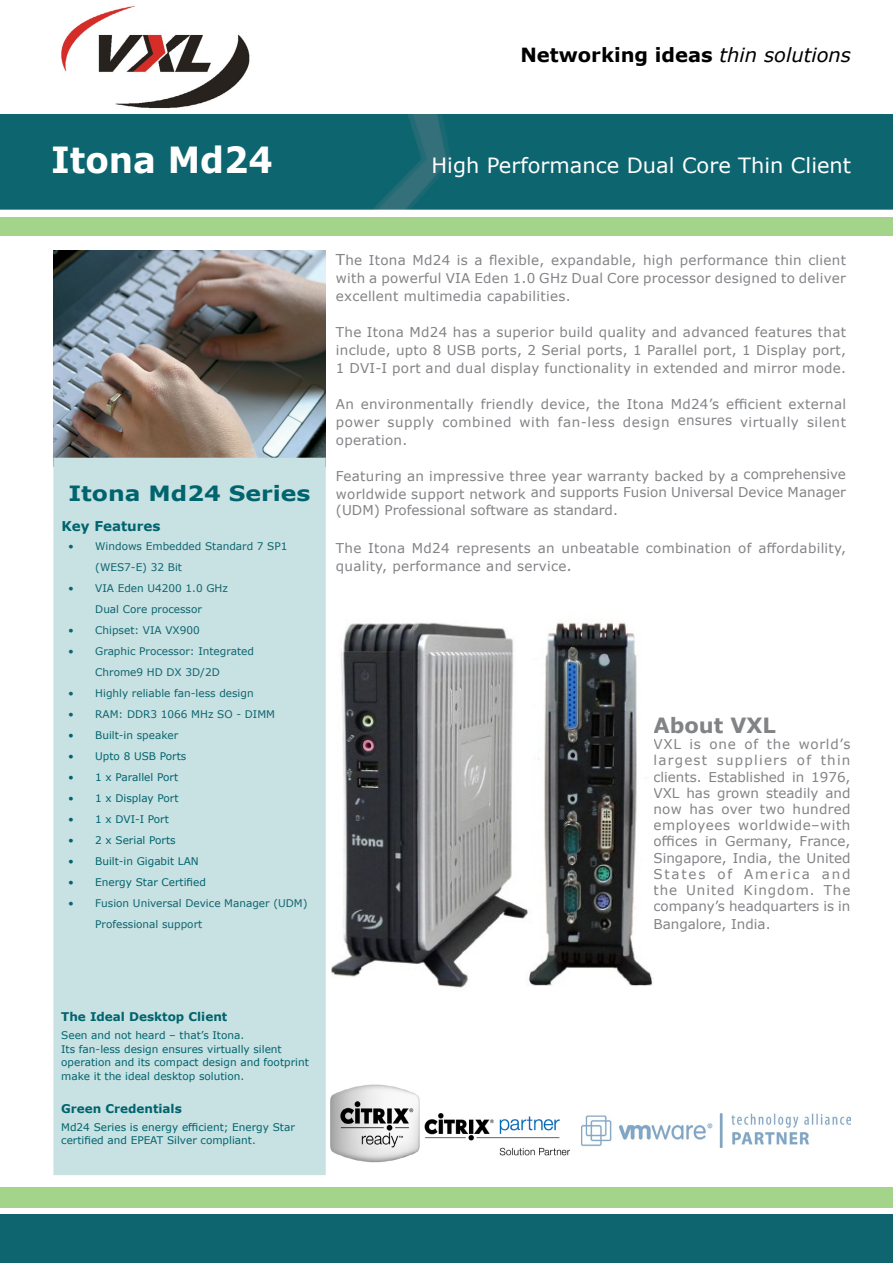
<style>
.page{position:relative;width:893px;height:1263px;background:#fff}
.page>*{position:absolute;margin:0;border:0;box-sizing:border-box;transform-origin:0 0}
.t1{font:700 36px "Verdana";color:#fff;scale:.95 1}
.t2{font:21px "Verdana";color:#fff}
.t3{font:700 21px "Verdana";color:#00646e;scale:1.12 1}
.t4{font:700 21px "Verdana";color:#818386}
.t5{font:700 19.5px "Verdana";color:#000}
.t6{font:13.5px/16.2px "Verdana";letter-spacing:.02em;color:#818386;text-align:justify}
.t7{font:13.5px "Verdana";color:#818386}
.t8{font:700 13.5px "Verdana";color:#00646e}
.t9{font:700 12px "Verdana";color:#00646e}
.t10{font:10.5px/13.5px "Verdana";color:#00646e}
.t11{font:10.5px/21px "Verdana";color:#0d656f}
.s1{font-weight:400;font-style:italic}
.s2{color:#0d656f}
.s3{font-size:15px}
</style>
<div class="page">
<img style="left:53px;top:250px;width:272px;height:208px">
<div style="left:53px;top:458px;width:273px;height:717px;background:#c8e1e2;border:2px solid #c8e1e2"></div>
<div style="left:0;top:1214px;width:893px;height:49px;background:#0f656f"></div>
<div style="left:0;top:115px;width:893px;height:95px;background:#0d656f"></div>
<img style="left:61px;top:5px;width:189px;height:104px">
<div style="left:0;top:1187px;width:893px;height:20px;background:#a4d38a"></div>
<div style="left:0;top:218px;width:893px;height:18px;background:#a4d38a"></div>
<img style="left:330px;top:1084px;width:90px;height:79px">
<img style="left:424px;top:1113px;width:146px;height:43px">
<img style="left:581px;top:1113px;width:269px;height:35px">
<img style="left:332px;top:622px;width:321px;height:366px">
<h3 class="t5" style="left:520px;top:41px;width:332px">Networking ideas <span class="s1">thin solutions</span></h3>
<h1 class="t1" style="left:51px;top:135px;width:235px">Itona Md24</h1>
<h2 class="t2" style="left:431px;top:151px;width:421px">High Performance Dual Core Thin Client</h2>
<h2 class="t3" style="left:68px;top:478px;width:218px">Itona Md24 Series</h2>
<p class="t8" style="left:62px;top:517px;width:100px">Key Features</p>
<p class="t11" style="left:95px;top:536px;width:194px;text-indent:-27px">• Windows Embedded Standard 7 SP1 (WES7-E) 32 Bit</p>
<p class="t11" style="left:68px;top:578px;width:161px;text-align:center">• VIA Eden U4200 1.0 GHz<br>Dual Core processor</p>
<p class="t11" style="left:68px;top:620px;width:133px">• Chipset: VIA VX900</p>
<p class="t11" style="left:95px;top:641px;width:160px;text-indent:-27px">• Graphic Processor: Integrated<br>Chrome9 HD DX 3D/2D</p>
<p class="t11" style="left:68px;top:683px;width:187px">• Highly reliable fan-less design</p>
<p class="t11" style="left:68px;top:704px;width:208px">• RAM: DDR3 1066 MHz SO - DIMM</p>
<p class="t10" style="left:68px;top:728px;width:111px">• Built-in <span class="s2">speaker</span></p>
<p class="t10" style="left:68px;top:749px;width:120px">• Upto 8 USB Ports</p>
<p class="t10" style="left:68px;top:770px;width:111px">• 1 x Parallel Port</p>
<p class="t10" style="left:68px;top:791px;width:112px">• 1 x Display Port</p>
<p class="t10" style="left:68px;top:812px;width:102px">• 1 x DVI-I Port</p>
<p class="t10" style="left:68px;top:833px;width:109px">• 2 x Serial Ports</p>
<p class="t10" style="left:68px;top:854px;width:132px">• Built-in Gigabit LAN</p>
<p class="t10" style="left:68px;top:875px;width:139px">• Energy Star Certified</p>
<p class="t11" style="left:95px;top:893px;width:214px;text-indent:-27px">• Fusion Universal Device Manager (UDM)<br>Professional support</p>
<p class="t6" style="left:336px;top:250px;width:512px;line-height:18px"><span class="s3">T</span>he Itona Md24 is a flexible, expandable, high performance thin client with a powerful VIA Eden 1.0 GHz Dual Core processor designed to deliver excellent multimedia capabilities.</p>
<p class="t6" style="left:336px;top:322px;width:512px;line-height:18px">The Itona Md24 has a superior build quality and advanced features that include, upto 8 USB ports, 2 Serial ports, 1 Parallel port, 1 Display port, 1 DVI-I port and dual display functionality in extended and mirror mode.</p>
<p class="t6" style="left:336px;top:394px;width:512px;line-height:18px">An environmentally friendly device, the Itona Md24’s efficient external power supply combined with fan-less design ensures virtually silent operation.</p>
<p class="t6" style="left:336px;top:467px;width:512px">Featuring an impressive three year warranty backed by a comprehensive worldwide support network and supports Fusion Universal Device Manager</p>
<p class="t7" style="left:336px;top:501px;width:284px">(UDM) Professional software as standard.</p>
<p class="t6" style="left:336px;top:538px;width:512px;line-height:18px">The Itona Md24 represents an unbeatable combination of affordability, quality, performance and service<span class="s3">.</span></p>
<h2 class="t4" style="left:653px;top:710px;width:124px">About VXL</h2>
<p class="t6" style="left:653px;top:736px;width:199px">VXL is one of the world’s largest suppliers of thin clients. Established in 1976, VXL has grown steadily and now has over two hundred employees worldwide–with offices in Germany, France, Singapore, India, the United States of America and the United Kingdom. The company’s headquarters is in</p>
<p class="t7" style="left:653px;top:915px;width:119px">Bangalore, India.</p>
<p class="t9" style="left:61px;top:1008px;width:168px">The Ideal Desktop Client</p>
<p class="t10" style="left:61px;top:1028px;width:249px">Seen and not heard – that’s Itona.<br>Its fan-less design ensures virtually silent operation and its compact design and footprint make it the ideal desktop solution.</p>
<p class="t9" style="left:61px;top:1100px;width:122px">Green Credentials</p>
<p class="t10" style="left:61px;top:1120px;width:235px">Md24 Series is energy efficient; Energy Star certified and EPEAT Silver compliant.</p>
</div>
